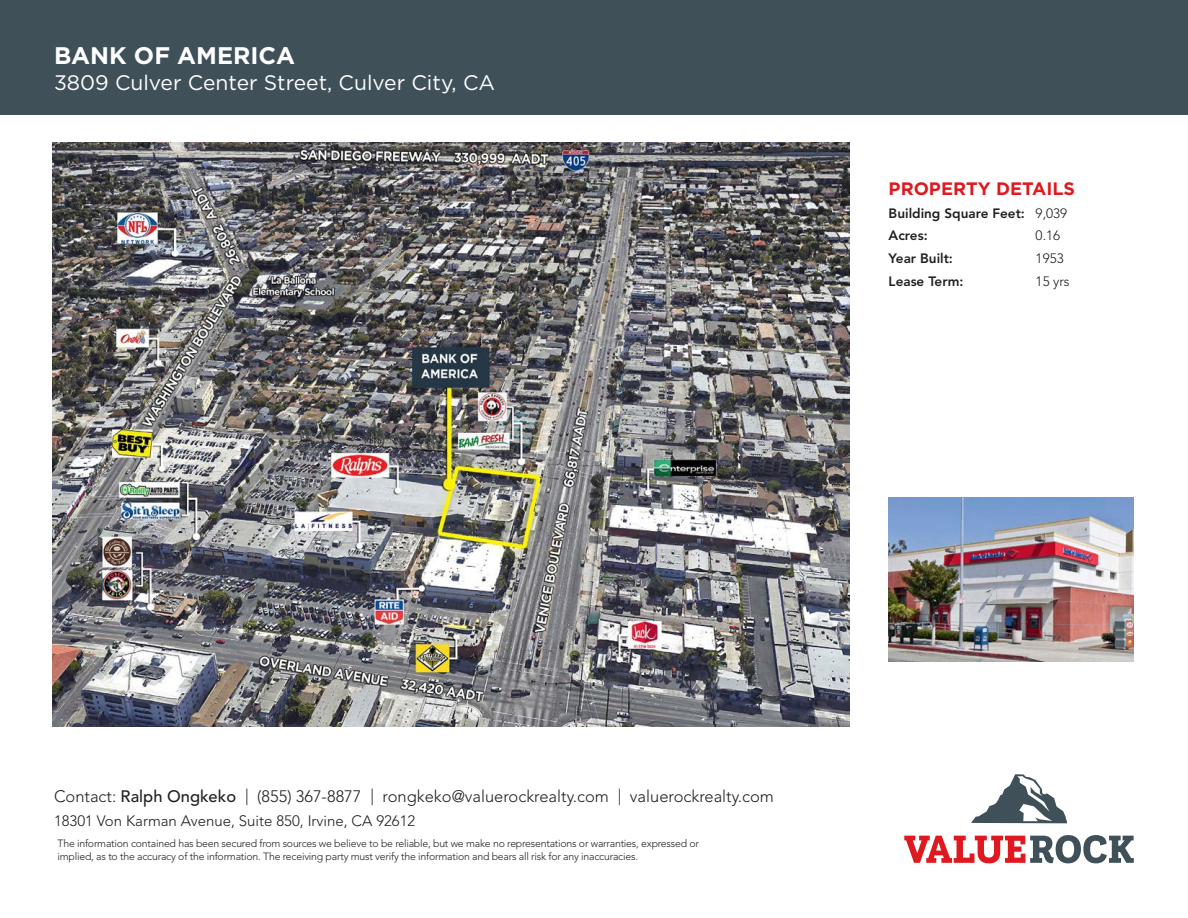
<style>
.page{position:relative;width:1188px;height:918px;background:#fff}
.page>*{position:absolute;margin:0;border:0;box-sizing:border-box;transform-origin:0 0}
.t1{font:700 24px "Gotham HTF";color:#fff}
.t2{font:21px "Gotham HTF";color:#fff}
.t3{font:700 18px "Gotham HTF";color:#de1920}
.t4{font:300 16.5px "Avenir LT Std";color:#231f20}
.t5{font:300 15px "Avenir LT Std";color:#231f20}
.t6{font:800 13.5px "Avenir LT Std";color:#231f20}
.t7{font:300 13.5px "Avenir LT Std";color:#231f20}
.t8{font:300 10.5px/12.6px "Avenir LT Std";letter-spacing:-.02em;color:#231f20}
.s1{font-weight:300}
.s2{font-weight:500}
</style>
<div class="page">
<div style="left:0;top:0;width:1188px;height:114px;background:#3f5059"></div>
<img style="left:52px;top:142px;width:797px;height:585px">
<svg style="left:971px;top:774px;width:96px;height:49px"></svg>
<svg style="left:904px;top:835px;width:230px;height:28px"></svg>
<img style="left:888px;top:498px;width:246px;height:164px">
<p class="t1" style="left:54px;top:42px;width:243px">BANK OF AMERICA</p>
<p class="t2" style="left:54px;top:71px;width:443px">3809 Culver Center Street, Culver City, CA</p>
<p class="t3" style="left:889px;top:178px;width:188px">PROPERTY DETAILS</p>
<p class="t6" style="left:889px;top:205px;width:180px">Building Square Feet: <span class="s1">9,039</span></p>
<p class="t6" style="left:889px;top:228px;width:41px">Acres:</p>
<p class="t7" style="left:1036px;top:228px;width:26px">0.16</p>
<p class="t6" style="left:889px;top:250px;width:66px">Year Built:</p>
<p class="t7" style="left:1036px;top:250px;width:30px">1953</p>
<p class="t6" style="left:889px;top:273px;width:76px">Lease Term:</p>
<p class="t7" style="left:1036px;top:273px;width:36px">15 yrs</p>
<p class="t4" style="left:54px;top:787px;width:721px">Contact: <span class="s2">Ralph Ongkeko</span> | (855) 367-8877 | rongkeko@valuerockrealty.com | valuerockrealty.com</p>
<p class="t5" style="left:54px;top:812px;width:363px">18301 Von Karman Avenue, Suite 850, Irvine, CA 92612</p>
<p class="t8" style="left:58px;top:837px;width:643px">The information contained has been secured from sources we believe to be reliable, but we make no representations or warranties, expressed or implied, as to the accuracy of the information. The receiving party must verify the information and bears all risk for any inaccuracies.</p>
</div>
